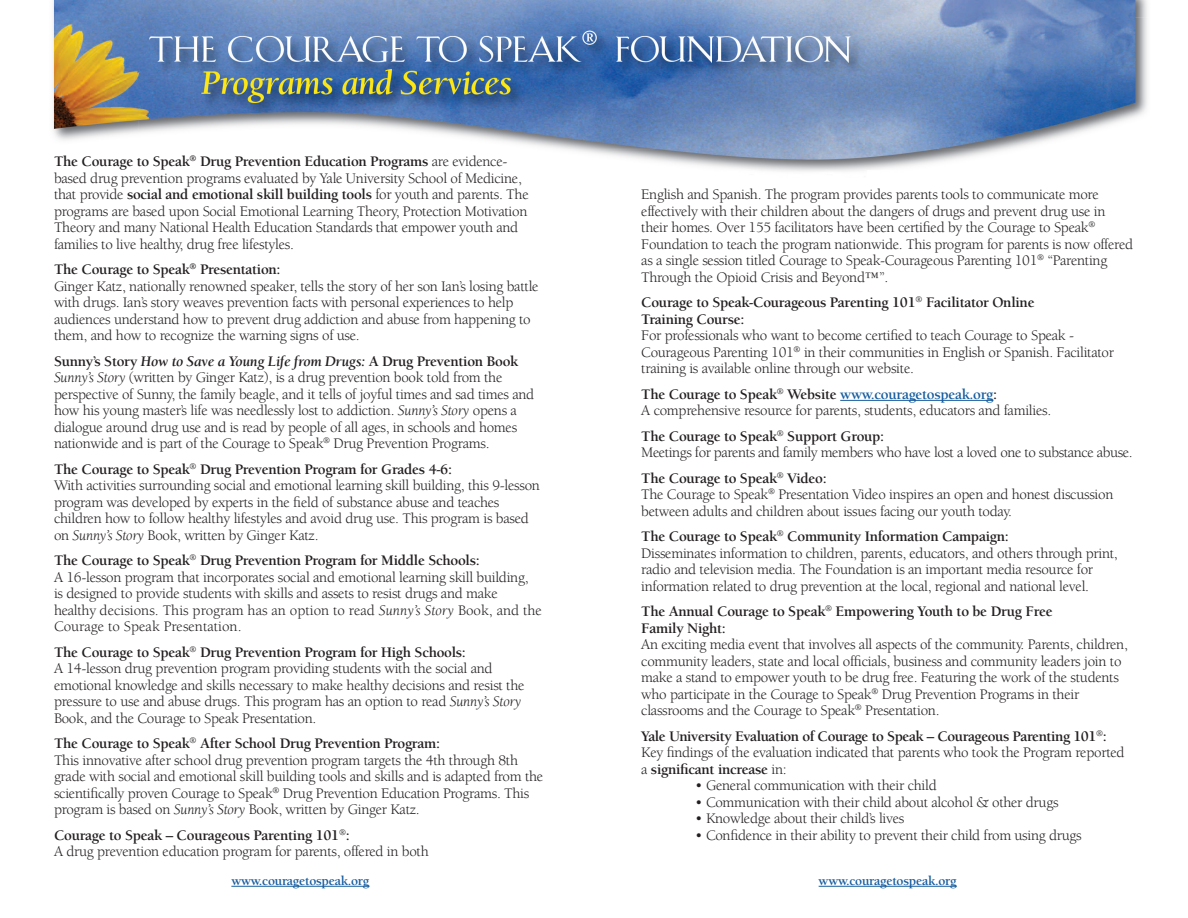
<style>
.page{position:relative;width:1188px;height:918px;background:#fff}
.page>*{position:absolute;margin:0;border:0;box-sizing:border-box;transform-origin:0 0}
.t1{font:15px/16.5px "Berkeley";letter-spacing:-.02em;color:#231f20}
.t2{font:700 15px/16.5px "Berkeley";letter-spacing:-.02em;color:#231f20}
.t3{font:700 13.5px "Berkeley";letter-spacing:-.02em;color:#175d9e}
.s1{font-weight:700}
.s2{font-style:italic}
.s3{color:#175d9e}
</style>
<div class="page">
<img style="left:53px;top:0;width:1095px;height:172px">
<hr style="left:840px;top:400px;width:153px;height:1px;background:#175d9e">
<hr style="left:231px;top:886px;width:138px;height:1px;background:#175d9e">
<hr style="left:819px;top:886px;width:138px;height:1px;background:#175d9e">
<p class="t1" style="left:54px;top:154px;width:476px"><span class="s1">The Courage to Speak</span><sup>®</sup> <span class="s1">Drug Prevention Education Programs</span> are evidence&shy;based drug prevention programs evaluated by Yale University School of Medicine, that provide <span class="s1">social and emotional skill building tools</span> for youth and parents. The programs are based upon Social Emotional Learning Theory, Protection Motivation Theory and many National Health Education Standards that empower youth and families to live healthy, drug free lifestyles.</p>
<p class="t2" style="left:54px;top:262px;width:228px">The Courage to Speak<sup>®</sup> Presentation:</p>
<p class="t1" style="left:54px;top:278px;width:486px">Ginger Katz, nationally renowned speaker, tells the story of her son Ian’s losing battle with drugs. Ian’s story weaves prevention facts with personal experiences to help audiences understand how to prevent drug addiction and abuse from happening to them, and how to recognize the warning signs of use.</p>
<p class="t2" style="left:54px;top:353px;width:466px">Sunny’s Story <span class="s2">How to Save a Young Life from Drugs:</span> A Drug Prevention Book</p>
<p class="t1" style="left:54px;top:370px;width:482px"><span class="s2">Sunny’s Story</span> (written by Ginger Katz), is a drug prevention book told from the perspective of Sunny, the family beagle, and it tells of joyful times and sad times and how his young master’s life was needlessly lost to addiction. <span class="s2">Sunny’s Story</span> opens a dialogue around drug use and is read by people of all ages, in schools and homes nationwide and is part of the Courage to Speak<sup>®</sup> Drug Prevention Programs.</p>
<p class="t2" style="left:54px;top:461px;width:400px">The Courage to Speak<sup>®</sup> Drug Prevention Program for Grades 4-6:</p>
<p class="t1" style="left:54px;top:478px;width:487px">With activities surrounding social and emotional learning skill building, this 9-lesson program was developed by experts in the field of substance abuse and teaches children how to follow healthy lifestyles and avoid drug use. This program is based on <span class="s2">Sunny’s Story</span> Book, written by Ginger Katz.</p>
<p class="t2" style="left:54px;top:553px;width:427px">The Courage to Speak<sup>®</sup> Drug Prevention Program for Middle Schools:</p>
<p class="t1" style="left:54px;top:569px;width:489px">A 16-lesson program that incorporates social and emotional learning skill building,<br>is designed to provide students with skills and assets to resist drugs and make healthy decisions. This program has an option to read <span class="s2">Sunny’s Story</span> Book, and the Courage to Speak Presentation.</p>
<p class="t2" style="left:54px;top:644px;width:413px">The Courage to Speak<sup>®</sup> Drug Prevention Program for High Schools:</p>
<p class="t1" style="left:54px;top:661px;width:472px">A 14-lesson drug prevention program providing students with the social and emotional knowledge and skills necessary to make healthy decisions and resist the pressure to use and abuse drugs. This program has an option to read <span class="s2">Sunny’s Story </span>Book, and the Courage to Speak Presentation.</p>
<p class="t2" style="left:54px;top:736px;width:388px">The Courage to Speak<sup>®</sup> After School Drug Prevention Program:</p>
<p class="t1" style="left:54px;top:752px;width:491px">This innovative after school drug prevention program targets the 4th through 8th grade with social and emotional skill building tools and skills and is adapted from the scientifically proven Courage to Speak<sup>®</sup> Drug Prevention Education Programs. This program is based on <span class="s2">Sunny’s Story</span> Book, written by Ginger Katz.</p>
<p class="t2" style="left:54px;top:827px;width:297px">Courage to Speak – Courageous Parenting 101<sup>®</sup>:</p>
<p class="t1" style="left:54px;top:844px;width:376px">A drug prevention education program for parents, offered in both</p>
<p class="t1" style="left:641px;top:187px;width:493px">English and Spanish. The program provides parents tools to communicate more effectively with their children about the dangers of drugs and prevent drug use in their homes. Over 155 facilitators have been certified by the Courage to Speak<sup>® </sup>Foundation to teach the program nationwide. This program for parents is now offered as a single session titled Courage to Speak-Courageous Parenting 101<sup>®</sup> “Parenting Through the Opioid Crisis and Beyond™”.</p>
<p class="t2" style="left:641px;top:295px;width:395px">Courage to Speak-Courageous Parenting 101<sup>®</sup> Facilitator Online</p>
<p class="t2" style="left:641px;top:311px;width:105px">Training Course:</p>
<p class="t1" style="left:641px;top:328px;width:474px">For professionals who want to become certified to teach Courage to Speak -<br>Courageous Parenting 101<sup>®</sup> in their communities in English or Spanish. Facilitator training is available online through our website.</p>
<p class="t2" style="left:641px;top:386px;width:358px">The Courage to Speak<sup>®</sup> Website <span class="s3">www.couragetospeak.org</span>:</p>
<p class="t1" style="left:641px;top:403px;width:412px">A comprehensive resource for parents, students, educators and families.</p>
<p class="t2" style="left:641px;top:428px;width:245px">The Courage to Speak<sup>®</sup> Support Group:</p>
<p class="t1" style="left:641px;top:445px;width:493px">Meetings for parents and family members who have lost a loved one to substance abuse.</p>
<p class="t2" style="left:641px;top:470px;width:187px">The Courage to Speak<sup>®</sup> Video:</p>
<p class="t1" style="left:641px;top:487px;width:474px">The Courage to Speak<sup>®</sup> Presentation Video inspires an open and honest discussion between adults and children about issues facing our youth today.</p>
<p class="t2" style="left:641px;top:529px;width:369px">The Courage to Speak<sup>®</sup> Community Information Campaign:</p>
<p class="t1" style="left:641px;top:545px;width:478px">Disseminates information to children, parents, educators, and others through print, radio and television media. The Foundation is an important media resource for information related to drug prevention at the local, regional and national level.</p>
<p class="t2" style="left:641px;top:604px;width:413px">The Annual Courage to Speak<sup>®</sup> Empowering Youth to be Drug Free<br>Family Night:</p>
<p class="t1" style="left:641px;top:637px;width:488px">An exciting media event that involves all aspects of the community. Parents, children, community leaders, state and local officials, business and community leaders join to make a stand to empower youth to be drug free. Featuring the work of the students who participate in the Courage to Speak<sup>®</sup> Drug Prevention Programs in their classrooms and the Courage to Speak<sup>®</sup> Presentation.</p>
<p class="t2" style="left:641px;top:728px;width:467px">Yale University Evaluation of Courage to Speak – Courageous Parenting 101<sup>®</sup>:</p>
<p class="t1" style="left:641px;top:745px;width:485px">Key findings of the evaluation indicated that parents who took the Program reported a <span class="s1">significant increase</span> in:</p>
<p class="t1" style="left:695px;top:778px;width:243px">• General communication with their child</p>
<p class="t1" style="left:695px;top:794px;width:365px">• Communication with their child about alcohol &amp; other drugs</p>
<p class="t1" style="left:695px;top:811px;width:211px">• Knowledge about their child’s lives</p>
<p class="t1" style="left:695px;top:827px;width:388px">• Confidence in their ability to prevent their child from using drugs</p>
<p class="t3" style="left:231px;top:873px;width:139px">www.couragetospeak.org</p>
<p class="t3" style="left:819px;top:873px;width:139px">www.couragetospeak.org</p>
</div>
